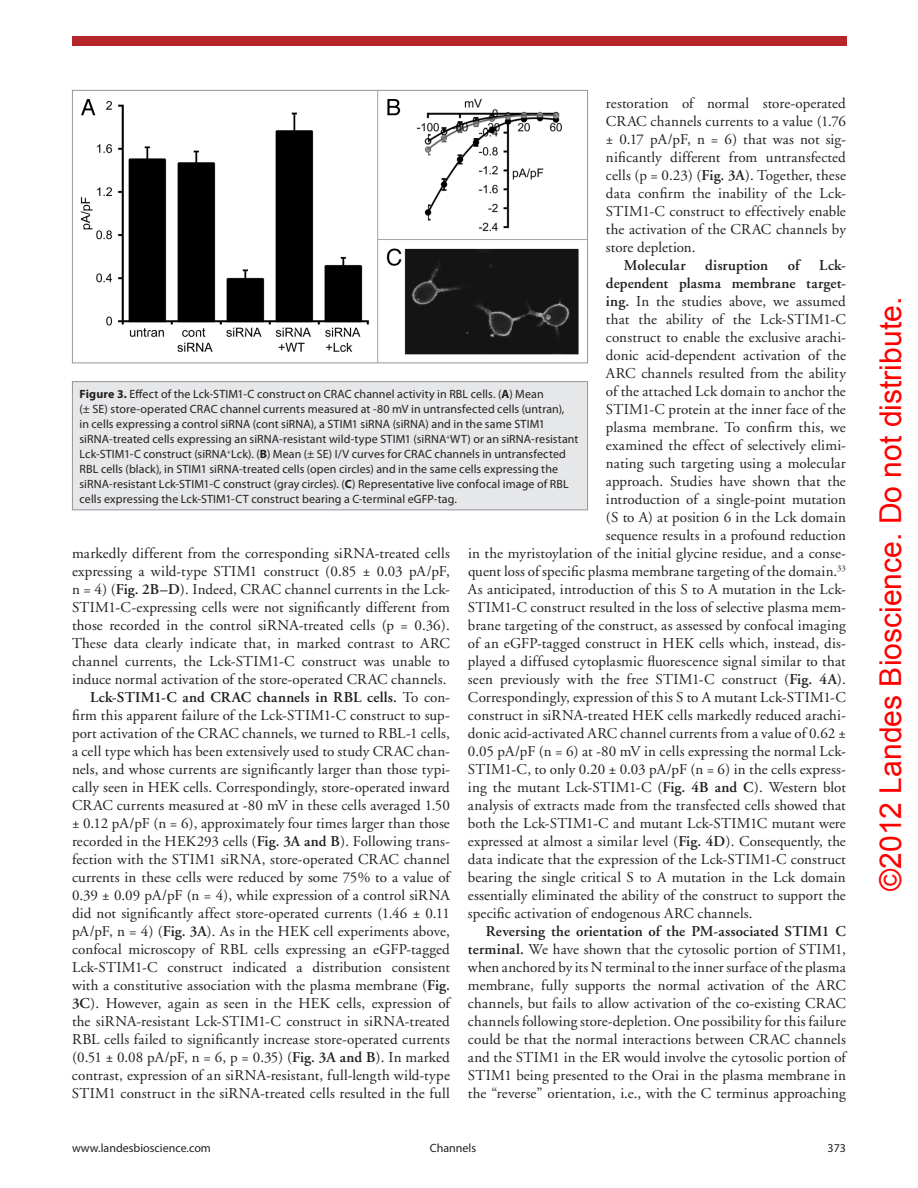
<style>
.page{position:relative;width:918px;height:1188px;background:#fff}
.page>*{position:absolute;margin:0;border:0;box-sizing:border-box;transform-origin:0 0}
.t1{font:30.15px "Arial";color:#f00}
.Body_text{font:15px/18px "Adobe Garamond";letter-spacing:.01em;color:#231f20;text-align:justify}
.Body_text-2{font:600 15px "Adobe Garamond";letter-spacing:.005em;color:#231f20}
.Figure_Legend{font:12px/15px "Myriad Pro";letter-spacing:.005em;color:#231f20}
.s1{font-weight:600}
.s2{font-weight:700}
</style>
<div class="page">
<div style="left:72px;top:36px;width:774px;height:10px;background:#b7262b"></div>
<div style="left:72px;top:382px;width:516px;height:128px;background:#e6e7e9"></div>
<div style="left:72px;top:381px;width:516px;height:129px;border:1px solid #939598"></div>
<img style="left:80px;top:92px;width:506px;height:269px">
<div style="left:72px;top:90px;width:516px;height:273px;border:1px solid #939598"></div>
<p class="Body_text" style="left:606px;top:95px;width:242px">restoration of normal store-operated CRAC channels currents to a value (1.76 ± 0.17 pA/pF, n = 6) that was not sig&shy;nificantly different from untransfected cells (p = 0.23) (<span class="s1">Fig. 3A</span>). Together, these data confirm the inability of the Lck-STIM1-C construct to effectively enable the activation of the CRAC channels by store depletion.</p>
<p class="Body_text-2" style="left:624px;top:257px;width:63px">Molecular</p>
<p class="Body_text-2" style="left:705px;top:257px;width:64px">disruption</p>
<p class="Body_text-2" style="left:788px;top:257px;width:13px">of</p>
<p class="Body_text-2" style="left:819px;top:257px;width:28px">Lck-</p>
<p class="Body_text-2" style="left:606px;top:275px;width:242px">dependent plasma membrane target-</p>
<p class="Body_text" style="left:606px;top:293px;width:241px"><span class="s1">ing.</span> In the studies above, we assumed</p>
<p class="Body_text" style="left:606px;top:311px;width:242px">that the ability of the Lck-STIM1-C</p>
<p class="Body_text" style="left:606px;top:329px;width:242px">construct to enable the exclusive arachi-</p>
<p class="Body_text" style="left:606px;top:347px;width:241px">donic acid-dependent activation of the</p>
<p class="Body_text" style="left:606px;top:365px;width:242px">ARC channels resulted from the ability</p>
<p class="Body_text" style="left:606px;top:383px;width:241px">of the attached Lck domain to anchor the</p>
<p class="Body_text" style="left:606px;top:401px;width:241px">STIM1-C protein at the inner face of the</p>
<p class="Body_text" style="left:606px;top:419px;width:241px">plasma membrane. To confirm this, we</p>
<p class="Body_text" style="left:606px;top:437px;width:242px">examined the effect of selectively elimi-</p>
<p class="Body_text" style="left:606px;top:455px;width:242px">nating such targeting using a molecular</p>
<p class="Body_text" style="left:606px;top:473px;width:241px">approach. Studies have shown that the</p>
<p class="Body_text" style="left:606px;top:491px;width:242px">introduction of a single-point mutation</p>
<p class="Body_text" style="left:606px;top:509px;width:242px">(S to A) at position 6 in the Lck domain</p>
<p class="Body_text" style="left:606px;top:527px;width:241px">sequence results in a profound reduction</p>
<p class="Body_text" style="left:468px;top:545px;width:379px">in the myristoylation of the initial glycine residue, and a conse-</p>
<p class="Body_text" style="left:468px;top:563px;width:379px">quent loss of specific plasma membrane targeting of the domain.<sup>33</sup></p>
<p class="Body_text" style="left:468px;top:581px;width:379px">As anticipated, introduction of this S to A mutation in the Lck-</p>
<p class="Body_text" style="left:468px;top:599px;width:379px">STIM1-C construct resulted in the loss of selective plasma mem-</p>
<p class="Body_text" style="left:468px;top:617px;width:379px">brane targeting of the construct, as assessed by confocal imaging</p>
<p class="Body_text" style="left:468px;top:635px;width:379px">of an eGFP-tagged construct in HEK cells which, instead, dis-</p>
<p class="Body_text" style="left:468px;top:653px;width:379px">played a diffused cytoplasmic fluorescence signal similar to that</p>
<p class="Body_text" style="left:468px;top:671px;width:379px">seen previously with the free STIM1-C construct (<span class="s1">Fig. 4A</span>).</p>
<p class="Body_text" style="left:468px;top:689px;width:379px">Correspondingly, expression of this S to A mutant Lck-STIM1-C</p>
<p class="Body_text" style="left:468px;top:707px;width:379px">construct in siRNA-treated HEK cells markedly reduced arachi-</p>
<p class="Body_text" style="left:468px;top:725px;width:379px">donic acid-activated ARC channel currents from a value of 0.62 ±</p>
<p class="Body_text" style="left:468px;top:743px;width:379px">0.05 pA/pF (n = 6) at -80 mV in cells expressing the normal Lck-</p>
<p class="Body_text" style="left:468px;top:761px;width:379px">STIM1-C, to only 0.20 ± 0.03 pA/pF (n = 6) in the cells express-</p>
<p class="Body_text" style="left:468px;top:779px;width:379px">ing the mutant Lck-STIM1-C (<span class="s1">Fig. 4B and C</span>). Western blot</p>
<p class="Body_text" style="left:468px;top:797px;width:379px">analysis of extracts made from the transfected cells showed that</p>
<p class="Body_text" style="left:468px;top:815px;width:379px">both the Lck-STIM1-C and mutant Lck-STIM1C mutant were</p>
<p class="Body_text" style="left:468px;top:833px;width:379px">expressed at almost a similar level (<span class="s1">Fig. 4D</span>). Consequently, the</p>
<p class="Body_text" style="left:468px;top:851px;width:379px">data indicate that the expression of the Lck-STIM1-C construct</p>
<p class="Body_text" style="left:468px;top:869px;width:379px">bearing the single critical S to A mutation in the Lck domain</p>
<p class="Body_text" style="left:468px;top:887px;width:379px">essentially eliminated the ability of the construct to support the</p>
<p class="Body_text" style="left:468px;top:905px;width:286px">specific activation of endogenous ARC channels.</p>
<p class="Body_text" style="left:468px;top:923px;width:380px;text-indent:18px"><span class="s1">Reversing the orientation of the PM-associated STIM1 C terminal.</span> We have shown that the cytosolic portion of STIM1, when anchored by its N terminal to the inner surface of the plasma membrane, fully supports the normal activation of the ARC channels, but fails to allow activation of the co-existing CRAC channels following store-depletion. One possibility for this failure could be that the normal interactions between CRAC channels and the STIM1 in the ER would involve the cytosolic portion of STIM1 being presented to the Orai in the plasma membrane in the “reverse” orientation, i.e., with the C terminus approaching</p>
<p class="Figure_Legend" style="left:80px;top:386px;width:500px"><span class="s2">Figure 3.</span> Effect of the Lck-STIM1-C construct on CRAC channel activity in RBL cells. (<span class="s2">A</span>) Mean<br>(± SE) store-operated CRAC channel currents measured at -80 mV in untransfected cells (untran),<br>in cells expressing a control siRNA (cont siRNA), a STIM1 siRNA (siRNA) and in the same STIM1 siRNA-treated cells expressing an siRNA-resistant wild-type STIM1 (siRNA<sup>+</sup>WT) or an siRNA-resistant Lck-STIM1-C construct (siRNA<sup>+</sup>Lck). (<span class="s2">B</span>) Mean (± SE) I/V curves for CRAC channels in untransfected RBL cells (black), in STIM1 siRNA-treated cells (open circles) and in the same cells expressing the siRNA-resistant Lck-STIM1-C construct (gray circles). (<span class="s2">C</span>) Representative live confocal image of RBL cells expressing the Lck-STIM1-CT construct bearing a C-terminal eGFP-tag.</p>
<p class="Body_text" style="left:72px;top:545px;width:379px">markedly different from the corresponding siRNA-treated cells expressing a wild-type STIM1 construct (0.85 ± 0.03 pA/pF, n = 4) (<span class="s1">Fig. 2B–D</span>). Indeed, CRAC channel currents in the Lck-STIM1-C-expressing cells were not significantly different from those recorded in the control siRNA-treated cells (p = 0.36).<br>These data clearly indicate that, in marked contrast to ARC channel currents, the Lck-STIM1-C construct was unable to induce normal activation of the store-operated CRAC channels.</p>
<p class="Body_text" style="left:72px;top:689px;width:379px;text-indent:18px"><span class="s1">Lck-STIM1-C and CRAC channels in RBL cells.</span> To con&shy;firm this apparent failure of the Lck-STIM1-C construct to sup&shy;port activation of the CRAC channels, we turned to RBL-1 cells, a cell type which has been extensively used to study CRAC chan&shy;nels, and whose currents are significantly larger than those typi&shy;cally seen in HEK cells. Correspondingly, store-operated inward CRAC currents measured at -80 mV in these cells averaged 1.50 ± 0.12 pA/pF (n = 6), approximately four times larger than those recorded in the HEK293 cells (<span class="s1">Fig. 3A and B</span>). Following trans&shy;fection with the STIM1 siRNA, store-operated CRAC channel currents in these cells were reduced by some 75% to a value of 0.39 ± 0.09 pA/pF (n = 4), while expression of a control siRNA did not significantly affect store-operated currents (1.46 ± 0.11 pA/pF, n = 4) (<span class="s1">Fig. 3A</span>). As in the HEK cell experiments above, confocal microscopy of RBL cells expressing an eGFP-tagged Lck-STIM1-C construct indicated a distribution consistent with a constitutive association with the plasma membrane (<span class="s1">Fig.<br>3C</span>). However, again as seen in the HEK cells, expression of the siRNA-resistant Lck-STIM1-C construct in siRNA-treated RBL cells failed to significantly increase store-operated currents (0.51 ± 0.08 pA/pF, n = 6, p = 0.35) (<span class="s1">Fig. 3A and B</span>). In marked contrast, expression of an siRNA-resistant, full-length wild-type STIM1 construct in the siRNA-treated cells resulted in the full</p>
<p class="Figure_Legend" style="left:72px;top:1140px;width:140px">www.landesbioscience.com</p>
<p class="Figure_Legend" style="left:430px;top:1140px;width:48px">Channels</p>
<p class="Figure_Legend" style="left:828px;top:1140px;width:20px">373</p>
<h1 class="t1" style="left:871px;top:891px;width:595px;rotate:-90deg">©2012 Landes Bioscience. Do not distribute.</h1>
</div>
